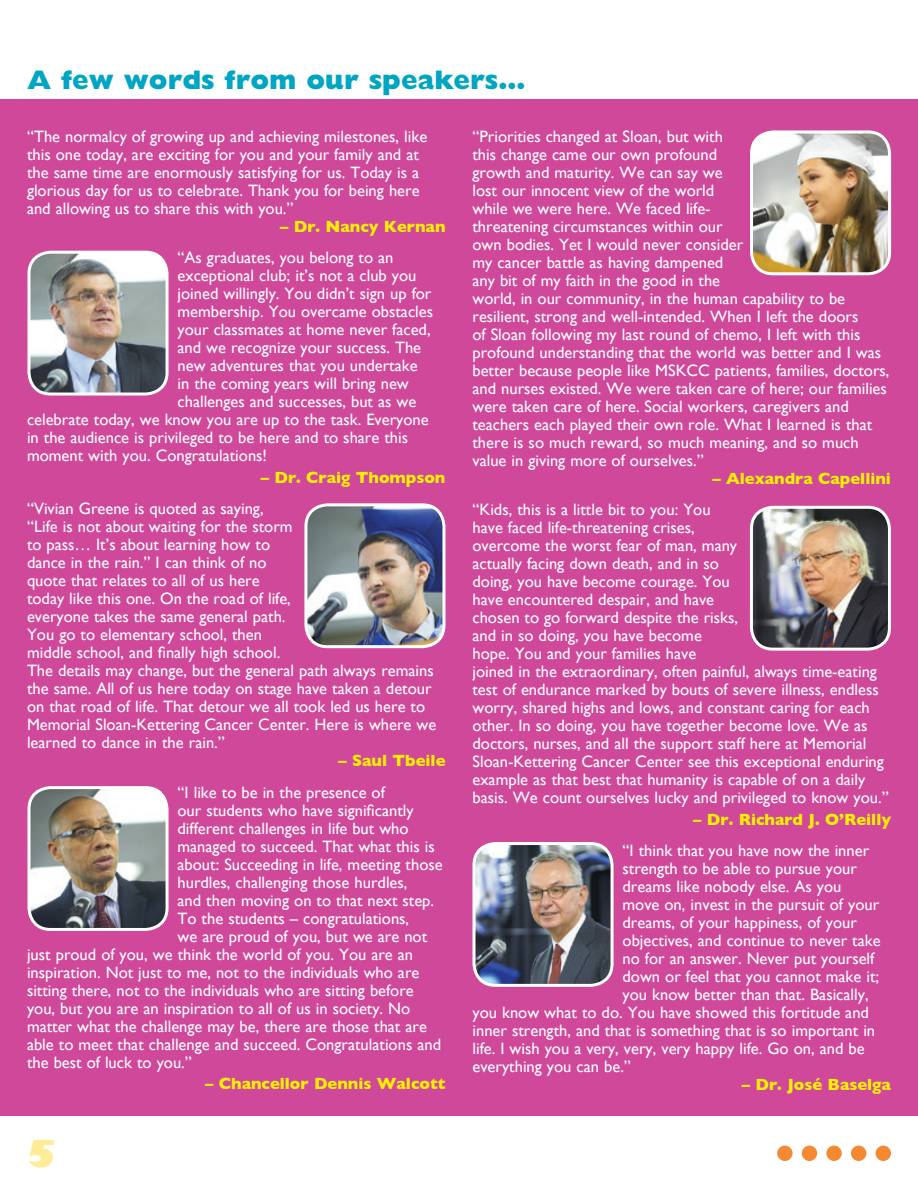
<style>
.page{position:relative;width:918px;height:1188px;background:#fff}
.page>*{position:absolute;margin:0;border:0;box-sizing:border-box;transform-origin:0 0}
.t1{font:800 36px "Gill Sans";color:#ffec96}
.sub1{font:800 27px "Gill Sans";color:#00a5c3}
.body{font:16.5px/18px "Gill Sans";color:#fff}
.body-2{font:700 16.5px "Gill Sans";color:#fff101}
</style>
<div class="page">
<div style="left:0;top:99px;width:918px;height:1017px;background:#d0489a"></div>
<div style="left:777px;top:1146px;width:16px;height:15px;background:#f58932;border-radius:50%"></div>
<div style="left:802px;top:1146px;width:15px;height:15px;background:#f58932;border-radius:50%"></div>
<div style="left:826px;top:1146px;width:16px;height:15px;background:#f58932;border-radius:50%"></div>
<div style="left:851px;top:1146px;width:15px;height:15px;background:#f58932;border-radius:50%"></div>
<div style="left:876px;top:1146px;width:15px;height:15px;background:#f58932;border-radius:50%"></div>
<img style="left:29px;top:252px;width:136px;height:140px">
<div style="left:27px;top:251px;width:142px;height:145px;border:3px solid #fff;border-radius:22px"></div>
<img style="left:31px;top:788px;width:134px;height:141px">
<div style="left:27px;top:786px;width:142px;height:145px;border:3px solid #fff;border-radius:22px"></div>
<img style="left:476px;top:844px;width:134px;height:141px">
<div style="left:472px;top:842px;width:142px;height:145px;border:3px solid #fff;border-radius:22px"></div>
<img style="left:751px;top:507px;width:138px;height:142px">
<div style="left:750px;top:506px;width:141px;height:145px;border:3px solid #fff;border-radius:22px"></div>
<img style="left:308px;top:505px;width:136px;height:142px">
<div style="left:304px;top:503px;width:141px;height:145px;border:3px solid #fff;border-radius:22px"></div>
<img style="left:752px;top:134px;width:138px;height:140px">
<div style="left:750px;top:130px;width:141px;height:145px;border:3px solid #fff;border-radius:22px"></div>
<p class="sub1" style="left:27px;top:64px;width:500px">A few words from our speakers…</p>
<p class="body" style="left:27px;top:127px;width:402px">“The normalcy of growing up and achieving milestones, like this one today, are exciting for you and your family and at the same time are enormously satisfying for us. Today is a glorious day for us to celebrate. Thank you for being here and allowing us to share this with you.”</p>
<p class="body-2" style="left:280px;top:217px;width:167px">– Dr. Nancy Kernan</p>
<p class="body" style="left:178px;top:249px;width:217px">“As graduates, you belong to an</p>
<p class="body" style="left:178px;top:267px;width:240px">exceptional club; it’s not a club you</p>
<p class="body" style="left:178px;top:285px;width:255px">joined willingly. You didn’t sign up for</p>
<p class="body" style="left:178px;top:303px;width:257px">membership. You overcame obstacles</p>
<p class="body" style="left:178px;top:321px;width:255px">your classmates at home never faced,</p>
<p class="body" style="left:178px;top:339px;width:245px">and we recognize your success. The</p>
<p class="body" style="left:178px;top:357px;width:242px">new adventures that you undertake</p>
<p class="body" style="left:178px;top:375px;width:233px">in the coming years will bring new</p>
<p class="body" style="left:178px;top:393px;width:240px">challenges and successes, but as we</p>
<p class="body" style="left:27px;top:411px;width:403px">celebrate today, we know you are up to the task. Everyone</p>
<p class="body" style="left:27px;top:429px;width:383px">in the audience is privileged to be here and to share this</p>
<p class="body" style="left:27px;top:447px;width:242px">moment with you. Congratulations!</p>
<p class="body-2" style="left:261px;top:467px;width:186px">– Dr. Craig Thompson</p>
<p class="body" style="left:27px;top:499px;width:411px">“Vivian Greene is quoted as saying,<br>“Life is not about waiting for the storm<br>to pass… It’s about learning how to<br>dance in the rain.” I can think of no<br>quote that relates to all of us here<br>today like this one. On the road of life,<br>everyone takes the same general path.<br>You go to elementary school, then<br>middle school, and finally high school.<br>The details may change, but the general path always remains the same. All of us here today on stage have taken a detour on that road of life. That detour we all took led us here to Memorial Sloan-Kettering Cancer Center. Here is where we learned to dance in the rain.”</p>
<p class="body-2" style="left:338px;top:751px;width:109px">– Saul Tbeile</p>
<p class="body" style="left:178px;top:783px;width:209px">“I like to be in the presence of</p>
<p class="body" style="left:178px;top:801px;width:238px">our students who have significantly</p>
<p class="body" style="left:178px;top:819px;width:233px">different challenges in life but who</p>
<p class="body" style="left:178px;top:837px;width:259px">managed to succeed. That what this is</p>
<p class="body" style="left:178px;top:855px;width:267px">about: Succeeding in life, meeting those</p>
<p class="body" style="left:178px;top:873px;width:231px">hurdles, challenging those hurdles,</p>
<p class="body" style="left:178px;top:891px;width:258px">and then moving on to that next step.</p>
<p class="body" style="left:178px;top:909px;width:233px">To the students – congratulations,</p>
<p class="body" style="left:178px;top:927px;width:251px">we are proud of you, but we are not</p>
<p class="body" style="left:27px;top:945px;width:388px">just proud of you, we think the world of you. You are an</p>
<p class="body" style="left:27px;top:963px;width:394px">inspiration. Not just to me, not to the individuals who are</p>
<p class="body" style="left:27px;top:981px;width:388px">sitting there, not to the individuals who are sitting before</p>
<p class="body" style="left:27px;top:999px;width:385px">you, but you are an inspiration to all of us in society. No</p>
<p class="body" style="left:27px;top:1017px;width:401px">matter what the challenge may be, there are those that are</p>
<p class="body" style="left:27px;top:1035px;width:416px">able to meet that challenge and succeed. Congratulations and</p>
<p class="body" style="left:27px;top:1053px;width:166px">the best of luck to you.”</p>
<p class="body-2" style="left:205px;top:1074px;width:242px">– Chancellor Dennis Walcott</p>
<p class="t1" style="left:26px;top:1131px;width:32px">5</p>
<p class="body" style="left:472px;top:127px;width:419px">“Priorities changed at Sloan, but with<br>this change came our own profound<br>growth and maturity. We can say we<br>lost our innocent view of the world<br>while we were here. We faced life-<br>threatening circumstances within our<br>own bodies. Yet I would never consider<br>my cancer battle as having dampened<br>any bit of my faith in the good in the<br>world, in our community, in the human capability to be resilient, strong and well-intended. When I left the doors<br>of Sloan following my last round of chemo, I left with this profound understanding that the world was better and I was better because people like MSKCC patients, families, doctors, and nurses existed. We were taken care of here; our families were taken care of here. Social workers, caregivers and teachers each played their own role. What I learned is that there is so much reward, so much meaning, and so much value in giving more of ourselves.”</p>
<p class="body-2" style="left:712px;top:469px;width:180px">– Alexandra Capellini</p>
<p class="body" style="left:472px;top:501px;width:418px">“Kids, this is a little bit to you: You<br>have faced life-threatening crises,<br>overcome the worst fear of man, many<br>actually facing down death, and in so<br>doing, you have become courage. You<br>have encountered despair, and have<br>chosen to go forward despite the risks,<br>and in so doing, you have become<br>hope. You and your families have<br>joined in the extraordinary, often painful, always time-eating test of endurance marked by bouts of severe illness, endless worry, shared highs and lows, and constant caring for each other. In so doing, you have together become love. We as doctors, nurses, and all the support staff here at Memorial Sloan-Kettering Cancer Center see this exceptional enduring example as that best that humanity is capable of on a daily basis. We count ourselves lucky and privileged to know you.”</p>
<p class="body-2" style="left:693px;top:809px;width:199px">– Dr. Richard J. O’Reilly</p>
<p class="body" style="left:623px;top:841px;width:248px">“I think that you have now the inner</p>
<p class="body" style="left:623px;top:859px;width:236px">strength to be able to pursue your</p>
<p class="body" style="left:623px;top:877px;width:220px">dreams like nobody else. As you</p>
<p class="body" style="left:623px;top:895px;width:258px">move on, invest in the pursuit of your</p>
<p class="body" style="left:623px;top:913px;width:236px">dreams, of your happiness, of your</p>
<p class="body" style="left:623px;top:931px;width:260px">objectives, and continue to never take</p>
<p class="body" style="left:623px;top:949px;width:253px">no for an answer. Never put yourself</p>
<p class="body" style="left:623px;top:967px;width:258px">down or feel that you cannot make it;</p>
<p class="body" style="left:623px;top:985px;width:248px">you know better than that. Basically,</p>
<p class="body" style="left:472px;top:1003px;width:398px">you know what to do. You have showed this fortitude and</p>
<p class="body" style="left:472px;top:1021px;width:404px">inner strength, and that is something that is so important in</p>
<p class="body" style="left:472px;top:1039px;width:394px">life. I wish you a very, very, very happy life. Go on, and be</p>
<p class="body" style="left:472px;top:1057px;width:160px">everything you can be.”</p>
<p class="body-2" style="left:742px;top:1075px;width:151px">– Dr. José Baselga</p>
</div>
